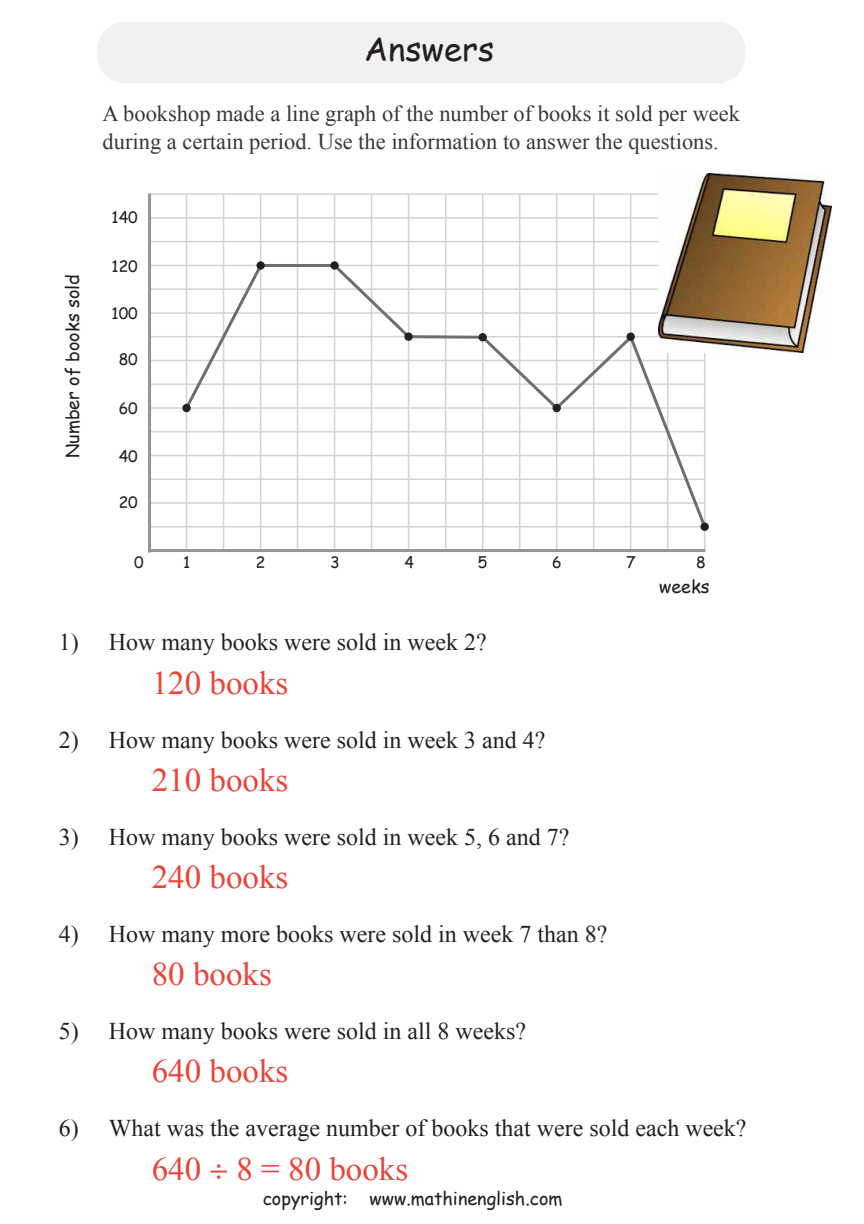
<style>
.page{position:relative;width:864px;height:1224px;background:#fff}
.page>*{position:absolute;margin:0;border:0;box-sizing:border-box;transform-origin:0 0}
.t1{font:33px "Times New Roman";color:#ef4136}
.t2{font:33px "Comic Sans MS";color:#231f20}
.t3{font:24px "Times New Roman";color:#231f20}
.t4{font:22.5px/27px "Times New Roman";color:#231f20}
.t5{font:18px "Comic Sans MS";color:#231f20}
.t6{font:15.75px "Comic Sans MS";color:#231f20}
.s1{font-family:"Myriad";font-size:31.5px}
</style>
<div class="page">
<div style="left:97px;top:22px;width:648px;height:61px;background:#f1f1f2;border-radius:28px"></div>
<hr style="left:150px;top:526px;width:555px;height:1px;background:#d1d3d4">
<hr style="left:150px;top:502px;width:555px;height:2px;background:#d1d3d4">
<hr style="left:150px;top:478px;width:555px;height:2px;background:#d1d3d4">
<hr style="left:150px;top:455px;width:555px;height:1px;background:#d1d3d4">
<hr style="left:150px;top:431px;width:555px;height:1px;background:#d1d3d4">
<hr style="left:150px;top:407px;width:555px;height:2px;background:#d1d3d4">
<hr style="left:150px;top:383px;width:555px;height:2px;background:#d1d3d4">
<hr style="left:150px;top:360px;width:555px;height:1px;background:#d1d3d4">
<hr style="left:150px;top:336px;width:555px;height:1px;background:#d1d3d4">
<hr style="left:150px;top:312px;width:555px;height:2px;background:#d1d3d4">
<hr style="left:150px;top:288px;width:555px;height:2px;background:#d1d3d4">
<hr style="left:150px;top:265px;width:555px;height:1px;background:#d1d3d4">
<hr style="left:150px;top:241px;width:555px;height:1px;background:#d1d3d4">
<hr style="left:150px;top:217px;width:555px;height:2px;background:#d1d3d4">
<hr style="left:667px;top:194px;width:1px;height:356px;background:#d1d3d4">
<hr style="left:630px;top:194px;width:1px;height:356px;background:#d1d3d4">
<hr style="left:593px;top:194px;width:1px;height:356px;background:#d1d3d4">
<hr style="left:556px;top:194px;width:1px;height:356px;background:#d1d3d4">
<hr style="left:519px;top:194px;width:1px;height:356px;background:#d1d3d4">
<hr style="left:482px;top:194px;width:1px;height:356px;background:#d1d3d4">
<hr style="left:445px;top:194px;width:1px;height:356px;background:#d1d3d4">
<hr style="left:408px;top:194px;width:1px;height:356px;background:#d1d3d4">
<hr style="left:371px;top:194px;width:1px;height:356px;background:#d1d3d4">
<hr style="left:334px;top:194px;width:1px;height:356px;background:#d1d3d4">
<hr style="left:297px;top:194px;width:1px;height:356px;background:#d1d3d4">
<hr style="left:260px;top:194px;width:1px;height:356px;background:#d1d3d4">
<hr style="left:223px;top:194px;width:1px;height:356px;background:#d1d3d4">
<hr style="left:186px;top:194px;width:1px;height:356px;background:#d1d3d4">
<hr style="left:148px;top:193px;width:3px;height:359px;background:#939598">
<hr style="left:150px;top:549px;width:555px;height:3px;background:#939598">
<hr style="left:261px;top:264px;width:74px;height:3px;background:#6d6e71">
<div style="left:182px;top:404px;width:9px;height:8px;border:3px solid #231f20;border-radius:50%"></div>
<svg style="left:183px;top:261px;width:82px;height:151px"></svg>
<div style="left:256px;top:261px;width:9px;height:9px;border:3px solid #231f20;border-radius:50%"></div>
<svg style="left:330px;top:261px;width:376px;height:269px"></svg>
<div style="left:701px;top:522px;width:8px;height:9px;border:3px solid #231f20;border-radius:50%"></div>
<img style="left:659px;top:174px;width:173px;height:178px">
<h1 class="t2" style="left:364px;top:25px;width:132px">Answers</h1>
<p class="t4" style="left:103px;top:100px;width:639px">A bookshop made a line graph of the number of books it sold per week during a certain period. Use the information to answer the questions.</p>
<p class="t6" style="left:112px;top:206px;width:28px">140</p>
<p class="t5" style="left:59px;top:458px;width:185px;rotate:-90deg">Number of books sold</p>
<p class="t6" style="left:112px;top:255px;width:28px">120</p>
<p class="t6" style="left:112px;top:301px;width:28px">100</p>
<p class="t6" style="left:119px;top:348px;width:21px">80</p>
<p class="t6" style="left:119px;top:397px;width:21px">60</p>
<p class="t6" style="left:119px;top:445px;width:21px">40</p>
<p class="t6" style="left:119px;top:490px;width:21px">20</p>
<p class="t6" style="left:134px;top:551px;width:11px">0</p>
<p class="t6" style="left:183px;top:551px;width:9px">1</p>
<p class="t6" style="left:256px;top:551px;width:11px">2</p>
<p class="t6" style="left:330px;top:551px;width:11px">3</p>
<p class="t6" style="left:404px;top:551px;width:11px">4</p>
<p class="t6" style="left:478px;top:551px;width:11px">5</p>
<p class="t6" style="left:552px;top:551px;width:11px">6</p>
<p class="t6" style="left:626px;top:551px;width:11px">7</p>
<p class="t3" style="left:59px;top:626px;width:429px">1) How many books were sold in week 2?</p>
<h1 class="t1" style="left:152px;top:660px;width:138px">120 books</h1>
<p class="t3" style="left:59px;top:723px;width:488px">2) How many books were sold in week 3 and 4?</p>
<h1 class="t1" style="left:152px;top:757px;width:138px">210 books</h1>
<p class="t3" style="left:59px;top:820px;width:512px">3) How many books were sold in week 5, 6 and 7?</p>
<h1 class="t1" style="left:152px;top:855px;width:138px">240 books</h1>
<p class="t3" style="left:59px;top:918px;width:550px">4) How many more books were sold in week 7 than 8?</p>
<h1 class="t1" style="left:152px;top:952px;width:122px">80 books</h1>
<p class="t3" style="left:59px;top:1015px;width:469px">5) How many books were sold in all 8 weeks?</p>
<h1 class="t1" style="left:152px;top:1049px;width:138px">640 books</h1>
<p class="t6" style="left:696px;top:551px;width:11px">8</p>
<p class="t5" style="left:659px;top:573px;width:52px">weeks</p>
<p class="t3" style="left:59px;top:1112px;width:689px">6) What was the average number of books that were sold each week?</p>
<h1 class="t1" style="left:152px;top:1146px;width:258px">640 <span class="s1">÷</span> 8 = 80 books</h1>
<p class="t5" style="left:263px;top:1185px;width:301px">copyright: www.mathinenglish.com</p>
</div>
